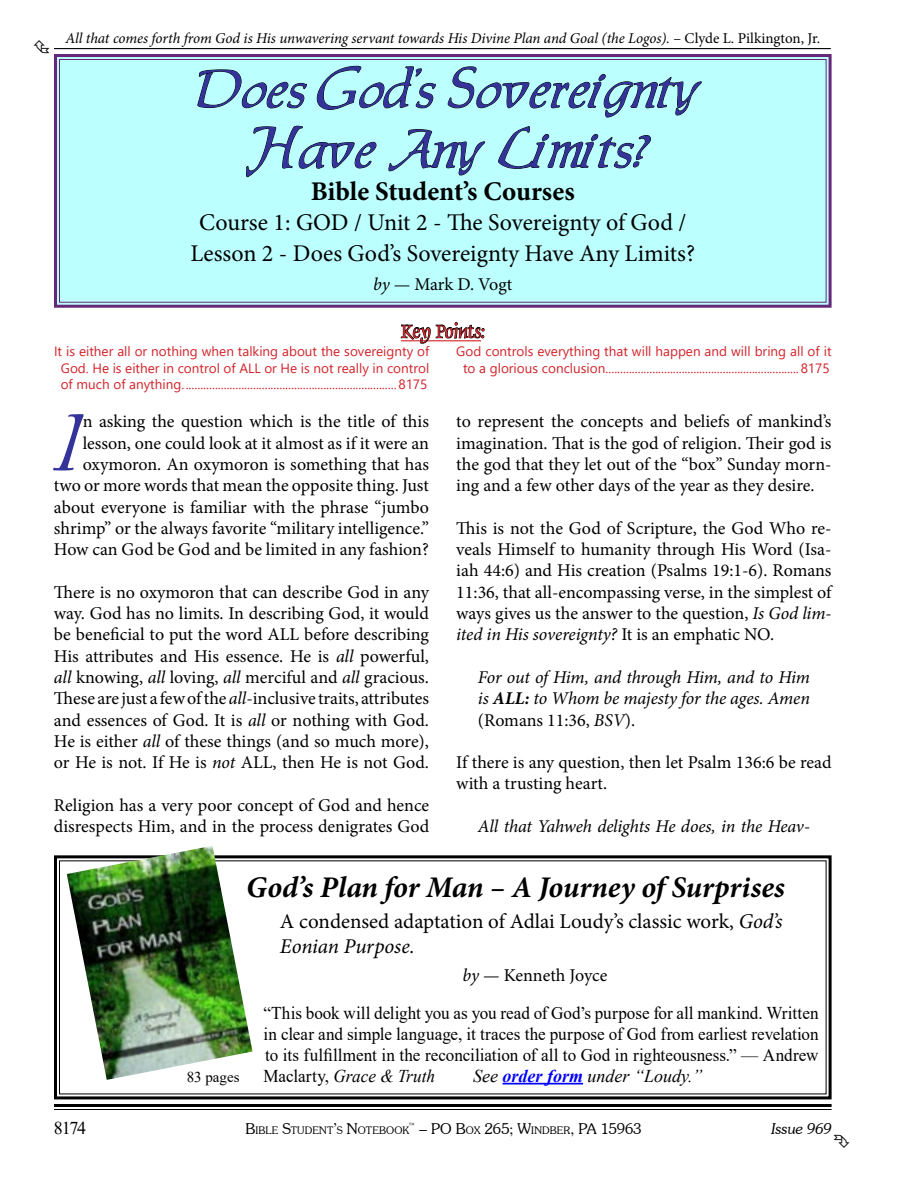
<style>
.page{position:relative;width:918px;height:1188px;background:#fff}
.page>*{position:absolute;margin:0;border:0;box-sizing:border-box;transform-origin:0 0}
.t1{font:73.8px "Allure SSK";color:#339}
.t2{font:54px/60px "Allure SSK";color:#339;text-align:center}
.t3{font:italic 700 30px "Minion Pro";letter-spacing:-.005em;color:#000}
.t4{font:700 27px "Minion Pro";color:#000}
.t5{font:24px/30.8px "Minion Pro";color:#000;text-align:center}
.t6{font:21px/25.2px "Minion Pro";letter-spacing:-.005em;color:#000}
.t7{font:21px "Dauphin Plain";letter-spacing:-.015em;color:#d2232a}
.t8{font:18px/21.3px "Minion Pro";letter-spacing:-.005em;color:#000;text-align:justify}
.t9{font:18px/21px "Times New Roman";color:#000;text-align:justify;scale:.95 1}
.t10{font:italic 18px/21.3px "Minion Pro";letter-spacing:-.01em;color:#000;text-align:justify}
.t11{font:italic 18px "Times New Roman";color:#000}
.t12{font:italic 18px "Times New Roman";color:#000;scale:.95 1}
.t13{font:18px "Times New Roman";color:#000}
.t14{font:italic 15px "Minion Pro";letter-spacing:-.005em;color:#000}
.t15{font:300 15px "Souvenir IT Cby BT";color:#000}
.t16{font:italic 300 15px "Souvenir IT Cby BT";color:#000}
.t17{font:15px "Times New Roman";color:#000}
.t18{font:13.5px/16.2px "Segoe UI";color:#d2232a;text-align:center}
.t19{font:300 10.5px "Souvenir IT Cby BT";letter-spacing:.015em;color:#000}
.t20{font:300 8.7px "Souvenir IT Cby BT";color:#000}
.s1{font-style:normal}
.s2{font-style:italic}
.s3{font-weight:700}
.s4{font-weight:700;color:#00f}
.s5{font-size:10.5px}
.s6{font-size:15px}
</style>
<div class="page">
<hr style="left:54px;top:1104px;width:778px;height:3px;background:#000">
<hr style="left:54px;top:1109px;width:778px;height:1px;background:#000">
<hr style="left:54px;top:48px;width:777px;height:1px;background:#000">
<svg style="left:54px;top:54px;width:778px;height:254px;background:#b4f1f3"></svg>
<div style="left:59px;top:59px;width:768px;height:244px;border:1px solid #672879"></div>
<svg style="left:54px;top:855px;width:778px;height:245px"></svg>
<img style="left:67px;top:846px;width:186px;height:234px">
<hr style="left:503px;top:1083px;width:80px;height:2px;background:#00f">
<svg style="left:401px;top:322px;width:84px;height:22px"></svg>
<p class="t14" style="left:65px;top:28px;width:756px">All that comes forth from God is His unwavering servant towards His Divine Plan and Goal (the Logos). <span class="s1">– Clyde L. Pilkington, Jr.</span></p>
<h2 class="t2" style="left:197px;top:63px;width:506px">Does God's Sovereignty<br>Have Any Limits?</h2>
<h3 class="t4" style="left:311px;top:172px;width:265px">Bible Student’s Courses</h3>
<h3 class="t5" style="left:190px;top:207px;width:506px">Course 1: GOD / Unit 2 - The Sovereignty of God /<br>Lesson 2 - Does God’s Sovereignty Have Any Limits?</h3>
<p class="t8" style="left:373px;top:273px;width:141px"><span class="s2">by</span> — Mark D. Vogt</p>
<p class="t7" style="left:401px;top:318px;width:85px">Key Points:</p>
<p class="t18" style="left:54px;top:342px;width:377px">It is either all or nothing when talking about the sovereignty of<br>God. He is either in control of ALL or He is not really in control of much of anything.........................................................................8175</p>
<p class="t18" style="left:456px;top:342px;width:377px">God controls everything that will happen and will bring all of it to a glorious conclusion..................................................................8175</p>
<h1 class="t1" style="left:54px;top:413px;width:30px">I</h1>
<p class="t8" style="left:54px;top:411px;width:377px;text-align:right">n asking the question which is the title of this lesson, one could look at it almost as if it were an oxymoron. An oxymoron is something that has two or more words that mean the opposite thing. Just about everyone is familiar with the phrase “jumbo shrimp” or the always favorite “military intelligence.” How can God be God and be limited in any fashion?</p>
<p class="t8" style="left:54px;top:582px;width:377px">There is no oxymoron that can describe God in any way. God has no limits. In describing God, it would be beneficial to put the word ALL before describing His attributes and His essence. He is <span class="s2">all</span> powerful, <span class="s2">all</span> knowing, <span class="s2">all</span> loving, <span class="s2">all</span> merciful and <span class="s2">all</span> gracious.<br>These are just a few of the <span class="s2">all</span>-inclusive traits, attributes and essences of God. It is <span class="s2">all</span> or nothing with God.<br>He is either <span class="s2">all</span> of these things (and so much more), or He is not. If He is <span class="s2">not</span> ALL, then He is not God.</p>
<p class="t8" style="left:54px;top:794px;width:377px">Religion has a very poor concept of God and hence disrespects Him, and in the process denigrates God</p>
<p class="t8" style="left:456px;top:411px;width:377px">to represent the concepts and beliefs of mankind’s imagination. That is the god of religion. Their god is the god that they let out of the “box” Sunday morn&shy;ing and a few other days of the year as they desire.</p>
<p class="t8" style="left:456px;top:518px;width:377px">This is not the God of Scripture, the God Who re&shy;veals Himself to humanity through His Word (Isa&shy;iah 44:6) and His creation (Psalms 19:1-6). Romans 11:36, that all-encompassing verse, in the simplest of ways gives us the answer to the question, <span class="s2">Is God lim&shy;ited in His sovereignty?</span> It is an emphatic NO.</p>
<p class="t10" style="left:478px;top:667px;width:334px">For out of Him, and through Him, and to Him is <span class="s3">ALL:</span> to Whom be majesty for the ages. Amen <span class="s1">(Romans 11:36,</span> BSV<span class="s1">).</span></p>
<p class="t8" style="left:456px;top:752px;width:377px">If there is any question, then let Psalm 136:6 be read with a trusting heart.</p>
<p class="t10" style="left:478px;top:816px;width:334px">All that Yahweh delights He does, in the Heav-</p>
<h3 class="t3" style="left:246px;top:866px;width:540px">God’s Plan for Man – A Journey of Surprises</h3>
<p class="t6" style="left:280px;top:909px;width:504px">A condensed adaptation of Adlai Loudy’s classic work, <span class="s2">God’s<br>Eonian Purpose.</span></p>
<p class="t8" style="left:463px;top:965px;width:146px"><span class="s2">by</span> — Kenneth Joyce</p>
<p class="t9" style="left:264px;top:1002px;width:586px">“This book will delight you as you read of God’s purpose for all mankind. Written in clear and simple language, it traces the purpose of God from earliest revelation to its fulfillment in the reconciliation of all to God in righteousness.” — Andrew</p>
<p class="t17" style="left:187px;top:1066px;width:54px">83 pages</p>
<p class="t12" style="left:264px;top:1064px;width:182px"><span class="s1">Maclarty,</span> Grace &amp; Truth</p>
<p class="t11" style="left:473px;top:1063px;width:231px">See <span class="s4">order form</span> under “Loudy.”</p>
<p class="t13" style="left:54px;top:1115px;width:34px">8174</p>
<p class="t15" style="left:419px;top:1119px;width:224px">– PO B<span class="s5">OX</span> 265; W<span class="s5">INDBER</span>, PA 15963</p>
<p class="t16" style="left:771px;top:1119px;width:62px">Issue 969</p>
<p class="t19" style="left:245px;top:1124px;width:165px"><span class="s6">B</span>IBLE <span class="s6">S</span>TUDENT<span class="s6">’</span>S <span class="s6">N</span>OTEBOOK</p>
<p class="t20" style="left:408px;top:1121px;width:9px">™</p>
</div>
